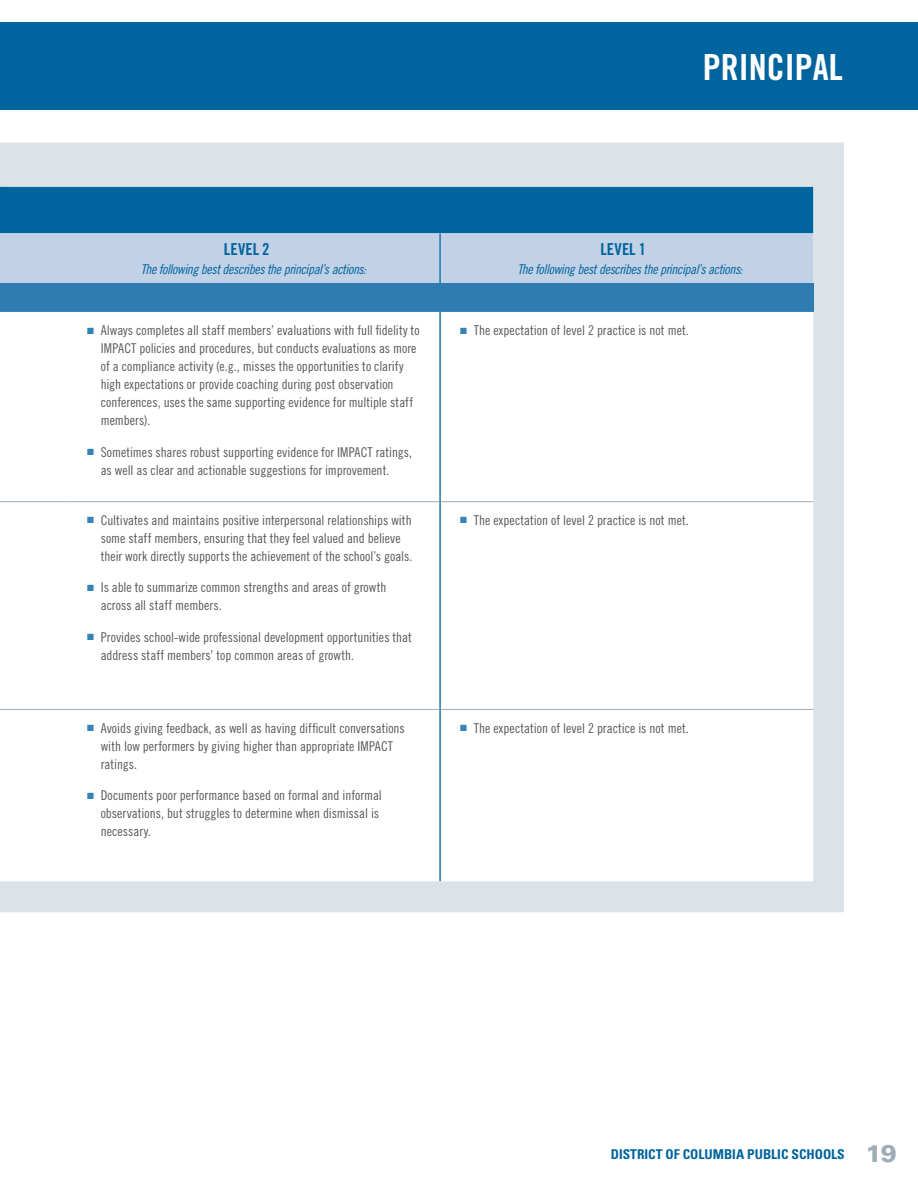
<style>
.page{position:relative;width:918px;height:1188px;background:#fff}
.page>*{position:absolute;margin:0;border:0;box-sizing:border-box;transform-origin:0 0}
.t1{font:36px "Trade Gothic LT Std Bd Cn 20";color:#fff}
.t2{font:16.5px "Trade Gothic LT Std Bd Cn 20";letter-spacing:.01em;color:#00649e}
.t3{font:13.5px/18px "Trade Gothic LT Std Cn 18";color:#57585a}
.t4{font:13.5px "Trade Gothic LT Std Cn 18 Obl";letter-spacing:-.03em;color:#00649e}
.t5{font:700 condensed 13.5px "Univers LT Std";color:#00649e}
.s1{color:#3883b5}
.s2{font-weight:900;font-stretch:normal;font-size:24px;color:#9eacb7}
</style>
<div class="page">
<div style="left:0;top:23px;width:918px;height:87px;background:#00649e"></div>
<div style="left:0;top:143px;width:844px;height:769px;background:#dce3e8"></div>
<svg style="left:0;top:187px;width:813px;height:96px;background:#649cc3"></svg>
<div style="left:0;top:283px;width:813px;height:29px;background:#2f7db0"></div>
<svg style="left:0;top:312px;width:813px;height:569px"></svg>
<hr style="left:0;top:501px;width:67px;height:1px;background:#9eacb7">
<hr style="left:67px;top:501px;width:372px;height:1px;background:#9eacb7">
<hr style="left:441px;top:501px;width:372px;height:1px;background:#9eacb7">
<hr style="left:0;top:709px;width:67px;height:1px;background:#9eacb7">
<hr style="left:67px;top:709px;width:372px;height:1px;background:#9eacb7">
<hr style="left:441px;top:709px;width:372px;height:1px;background:#9eacb7">
<hr style="left:439px;top:233px;width:2px;height:50px;background:#1f77ac">
<hr style="left:439px;top:312px;width:2px;height:190px;background:#1f77ac">
<hr style="left:439px;top:502px;width:2px;height:207px;background:#1f77ac">
<hr style="left:439px;top:709px;width:2px;height:172px;background:#1f77ac">
<p class="t1" style="left:703px;top:46px;width:142px">PRINCIPAL</p>
<p class="t2" style="left:224px;top:239px;width:47px">LEVEL 2</p>
<p class="t4" style="left:141px;top:261px;width:227px">The following best describes the principal’s actions:</p>
<p class="t3" style="left:101px;top:321px;width:320px;text-indent:-14px"><span class="s1">■</span> Always completes all staff members’ evaluations with full fidelity to IMPACT policies and procedures, but conducts evaluations as more of a compliance activity (e.g., misses the opportunities to clarify high expectations or provide coaching during post observation conferences, uses the same supporting evidence for multiple staff members).</p>
<p class="t3" style="left:101px;top:443px;width:313px;text-indent:-14px"><span class="s1">■</span> Sometimes shares robust supporting evidence for IMPACT ratings, as well as clear and actionable suggestions for improvement.</p>
<p class="t3" style="left:101px;top:511px;width:313px;text-indent:-14px"><span class="s1">■</span> Cultivates and maintains positive interpersonal relationships with some staff members, ensuring that they feel valued and believe their work directly supports the achievement of the school’s goals.</p>
<p class="t3" style="left:101px;top:578px;width:287px;text-indent:-14px"><span class="s1">■</span> Is able to summarize common strengths and areas of growth across all staff members.</p>
<p class="t3" style="left:101px;top:628px;width:313px;text-indent:-14px"><span class="s1">■</span> Provides school-wide professional development opportunities that address staff members’ top common areas of growth.</p>
<p class="t3" style="left:101px;top:719px;width:306px;text-indent:-14px"><span class="s1">■</span> Avoids giving feedback, as well as having difficult conversations with low performers by giving higher than appropriate IMPACT ratings.</p>
<p class="t3" style="left:101px;top:786px;width:283px;text-indent:-14px"><span class="s1">■</span> Documents poor performance based on formal and informal observations, but struggles to determine when dismissal is necessary.</p>
<p class="t2" style="left:600px;top:239px;width:47px">LEVEL 1</p>
<p class="t4" style="left:517px;top:261px;width:227px">The following best describes the principal’s actions:</p>
<p class="t3" style="left:460px;top:321px;width:230px"><span class="s1">■</span> The expectation of level 2 practice is not met.</p>
<p class="t3" style="left:460px;top:511px;width:230px"><span class="s1">■</span> The expectation of level 2 practice is not met.</p>
<p class="t3" style="left:460px;top:719px;width:230px"><span class="s1">■</span> The expectation of level 2 practice is not met.</p>
<p class="t5" style="left:611px;top:1145px;width:288px">DISTRICT OF COLUMBIA PUBLIC SCHOOLS <span class="s2">19</span></p>
</div>
